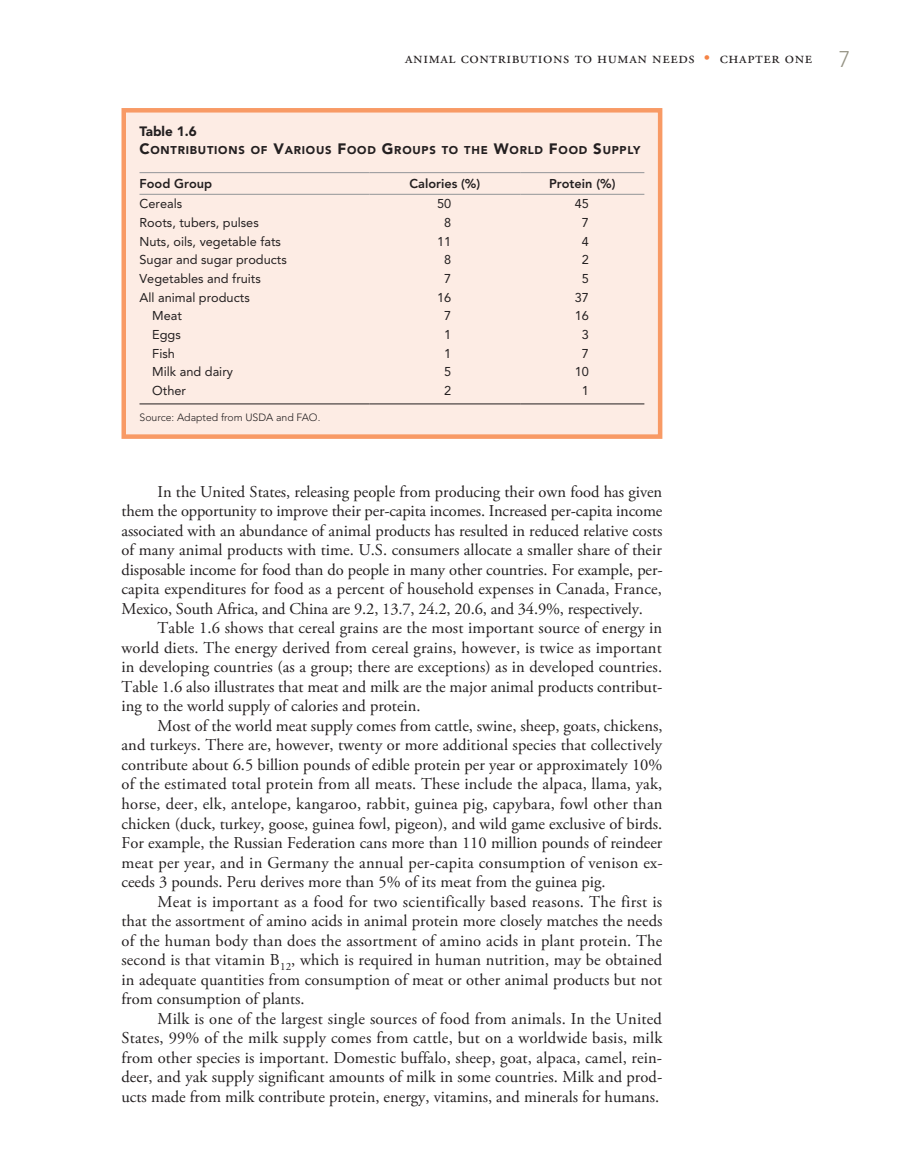
<style>
.page{position:relative;width:918px;height:1175px;background:#fff}
.page>*{position:absolute;margin:0;border:0;box-sizing:border-box;transform-origin:0 0}
.t1{font:16.5px "Adobe Garamond Pro";letter-spacing:.005em;color:#231f20}
.t2{font:16.5px "Adobe Garamond Pro";letter-spacing:.035em;color:#231f20}
.t3{font:900 13.5px "Avenir LT Std";color:#231f20}
.t4{font:12.75px "Avenir LT Std";color:#231f20}
.t5{font:800 12.75px "Avenir LT Std";color:#231f20}
.t6{font:900 11.25px "Avenir LT Std";letter-spacing:.065em;color:#231f20}
.t7{font:300 10.5px "Avenir LT Std";color:#231f20}
.s1{color:#f58345}
.s2{font-family:"Avenir LT Std";font-weight:300;font-size:22.5px;color:#959384}
.s3{font-size:15px}
</style>
<div class="page">
<div style="left:124px;top:110px;width:536px;height:326px;background:#fdece4"></div>
<hr style="left:140px;top:172px;width:230px;height:1px;background:#939598">
<hr style="left:370px;top:172px;width:150px;height:1px;background:#939598">
<hr style="left:520px;top:172px;width:124px;height:1px;background:#939598">
<hr style="left:140px;top:403px;width:230px;height:1px;background:#231f20">
<hr style="left:370px;top:403px;width:150px;height:1px;background:#231f20">
<hr style="left:520px;top:403px;width:124px;height:1px;background:#231f20">
<hr style="left:140px;top:194px;width:230px;height:1px;background:#939598">
<hr style="left:370px;top:194px;width:150px;height:1px;background:#939598">
<hr style="left:520px;top:194px;width:124px;height:1px;background:#939598">
<div style="left:122px;top:108px;width:540px;height:331px;border:4px solid #f89a65"></div>
<p class="t2" style="left:405px;top:48px;width:447px">animal contributions to human needs <span class="s1">•</span> chapter one <span class="s2">7</span></p>
<p class="t3" style="left:140px;top:123px;width:59px">Table 1.6</p>
<p class="t6" style="left:140px;top:143px;width:502px"><span class="s3">C</span>ONTRIBUTIONS OF <span class="s3">V</span>ARIOUS <span class="s3">F</span>OOD <span class="s3">G</span>ROUPS TO THE <span class="s3">W</span>ORLD <span class="s3">F</span>OOD <span class="s3">S</span>UPPLY</p>
<p class="t5" style="left:140px;top:176px;width:74px">Food Group</p>
<p class="t5" style="left:409px;top:176px;width:72px">Calories (%)</p>
<p class="t5" style="left:549px;top:176px;width:68px">Protein (%)</p>
<p class="t4" style="left:140px;top:197px;width:44px">Cereals</p>
<p class="t4" style="left:437px;top:197px;width:16px">50</p>
<p class="t4" style="left:575px;top:197px;width:16px">45</p>
<p class="t4" style="left:140px;top:215px;width:121px">Roots, tubers, pulses</p>
<p class="t4" style="left:444px;top:215px;width:9px">8</p>
<p class="t4" style="left:582px;top:215px;width:9px">7</p>
<p class="t4" style="left:140px;top:234px;width:143px">Nuts, oils, vegetable fats</p>
<p class="t4" style="left:437px;top:234px;width:16px">11</p>
<p class="t4" style="left:582px;top:234px;width:9px">4</p>
<p class="t4" style="left:139px;top:252px;width:149px">Sugar and sugar products</p>
<p class="t4" style="left:444px;top:252px;width:9px">8</p>
<p class="t4" style="left:582px;top:252px;width:9px">2</p>
<p class="t4" style="left:139px;top:271px;width:123px">Vegetables and fruits</p>
<p class="t4" style="left:444px;top:271px;width:9px">7</p>
<p class="t4" style="left:582px;top:271px;width:9px">5</p>
<p class="t4" style="left:139px;top:290px;width:112px">All animal products</p>
<p class="t4" style="left:437px;top:290px;width:16px">16</p>
<p class="t4" style="left:575px;top:290px;width:16px">37</p>
<p class="t4" style="left:152px;top:308px;width:31px">Meat</p>
<p class="t4" style="left:444px;top:308px;width:9px">7</p>
<p class="t4" style="left:575px;top:308px;width:16px">16</p>
<p class="t4" style="left:152px;top:327px;width:30px">Eggs</p>
<p class="t4" style="left:444px;top:327px;width:9px">1</p>
<p class="t4" style="left:582px;top:327px;width:9px">3</p>
<p class="t4" style="left:152px;top:346px;width:24px">Fish</p>
<p class="t4" style="left:444px;top:346px;width:9px">1</p>
<p class="t4" style="left:582px;top:346px;width:9px">7</p>
<p class="t4" style="left:152px;top:364px;width:82px">Milk and dairy</p>
<p class="t4" style="left:444px;top:364px;width:9px">5</p>
<p class="t4" style="left:575px;top:364px;width:16px">10</p>
<p class="t4" style="left:152px;top:383px;width:35px">Other</p>
<p class="t4" style="left:444px;top:383px;width:9px">2</p>
<p class="t4" style="left:582px;top:383px;width:9px">1</p>
<p class="t7" style="left:140px;top:411px;width:182px">Source: Adapted from USDA and FAO.</p>
<p class="t1" style="left:158px;top:481px;width:506px">In the United States, releasing people from producing their own food has given</p>
<p class="t1" style="left:121px;top:501px;width:542px">them the opportunity to improve their per-capita incomes. Increased per-capita income</p>
<p class="t1" style="left:121px;top:520px;width:542px">associated with an abundance of animal products has resulted in reduced relative costs</p>
<p class="t1" style="left:121px;top:540px;width:542px">of many animal products with time. U.S. consumers allocate a smaller share of their</p>
<p class="t1" style="left:121px;top:559px;width:543px">disposable income for food than do people in many other countries. For example, per-</p>
<p class="t1" style="left:121px;top:579px;width:542px">capita expenditures for food as a percent of household expenses in Canada, France,</p>
<p class="t1" style="left:121px;top:598px;width:523px">Mexico, South Africa, and China are 9.2, 13.7, 24.2, 20.6, and 34.9%, respectively.</p>
<p class="t1" style="left:158px;top:618px;width:506px">Table 1.6 shows that cereal grains are the most important source of energy in</p>
<p class="t1" style="left:121px;top:638px;width:542px">world diets. The energy derived from cereal grains, however, is twice as important</p>
<p class="t1" style="left:121px;top:657px;width:542px">in developing countries (as a group; there are exceptions) as in developed countries.</p>
<p class="t1" style="left:121px;top:677px;width:542px">Table 1.6 also illustrates that meat and milk are the major animal products contribut-</p>
<p class="t1" style="left:121px;top:696px;width:301px">ing to the world supply of calories and protein.</p>
<p class="t1" style="left:158px;top:716px;width:506px">Most of the world meat supply comes from cattle, swine, sheep, goats, chickens,</p>
<p class="t1" style="left:121px;top:735px;width:542px">and turkeys. There are, however, twenty or more additional species that collectively</p>
<p class="t1" style="left:121px;top:755px;width:542px">contribute about 6.5 billion pounds of edible protein per year or approximately 10%</p>
<p class="t1" style="left:121px;top:774px;width:542px">of the estimated total protein from all meats. These include the alpaca, llama, yak,</p>
<p class="t1" style="left:121px;top:794px;width:543px">horse, deer, elk, antelope, kangaroo, rabbit, guinea pig, capybara, fowl other than</p>
<p class="t1" style="left:121px;top:813px;width:542px">chicken (duck, turkey, goose, guinea fowl, pigeon), and wild game exclusive of birds.</p>
<p class="t1" style="left:121px;top:833px;width:542px">For example, the Russian Federation cans more than 110 million pounds of reindeer</p>
<p class="t1" style="left:121px;top:852px;width:543px">meat per year, and in Germany the annual per-capita consumption of venison ex-</p>
<p class="t1" style="left:121px;top:872px;width:486px">ceeds 3 pounds. Peru derives more than 5% of its meat from the guinea pig.</p>
<p class="t1" style="left:158px;top:891px;width:506px">Meat is important as a food for two scientifically based reasons. The first is</p>
<p class="t1" style="left:121px;top:911px;width:542px">that the assortment of amino acids in animal protein more closely matches the needs</p>
<p class="t1" style="left:121px;top:930px;width:543px">of the human body than does the assortment of amino acids in plant protein. The</p>
<p class="t1" style="left:121px;top:949px;width:542px">second is that vitamin B<sub>12</sub>, which is required in human nutrition, may be obtained</p>
<p class="t1" style="left:121px;top:969px;width:542px">in adequate quantities from consumption of meat or other animal products but not</p>
<p class="t1" style="left:121px;top:988px;width:185px">from consumption of plants.</p>
<p class="t1" style="left:157px;top:1008px;width:506px">Milk is one of the largest single sources of food from animals. In the United</p>
<p class="t1" style="left:121px;top:1027px;width:542px">States, 99% of the milk supply comes from cattle, but on a worldwide basis, milk</p>
<p class="t1" style="left:121px;top:1047px;width:542px">from other species is important. Domestic buffalo, sheep, goat, alpaca, camel, rein-</p>
<p class="t1" style="left:121px;top:1066px;width:542px">deer, and yak supply significant amounts of milk in some countries. Milk and prod-</p>
<p class="t1" style="left:121px;top:1086px;width:539px">ucts made from milk contribute protein, energy, vitamins, and minerals for humans.</p>
</div>
